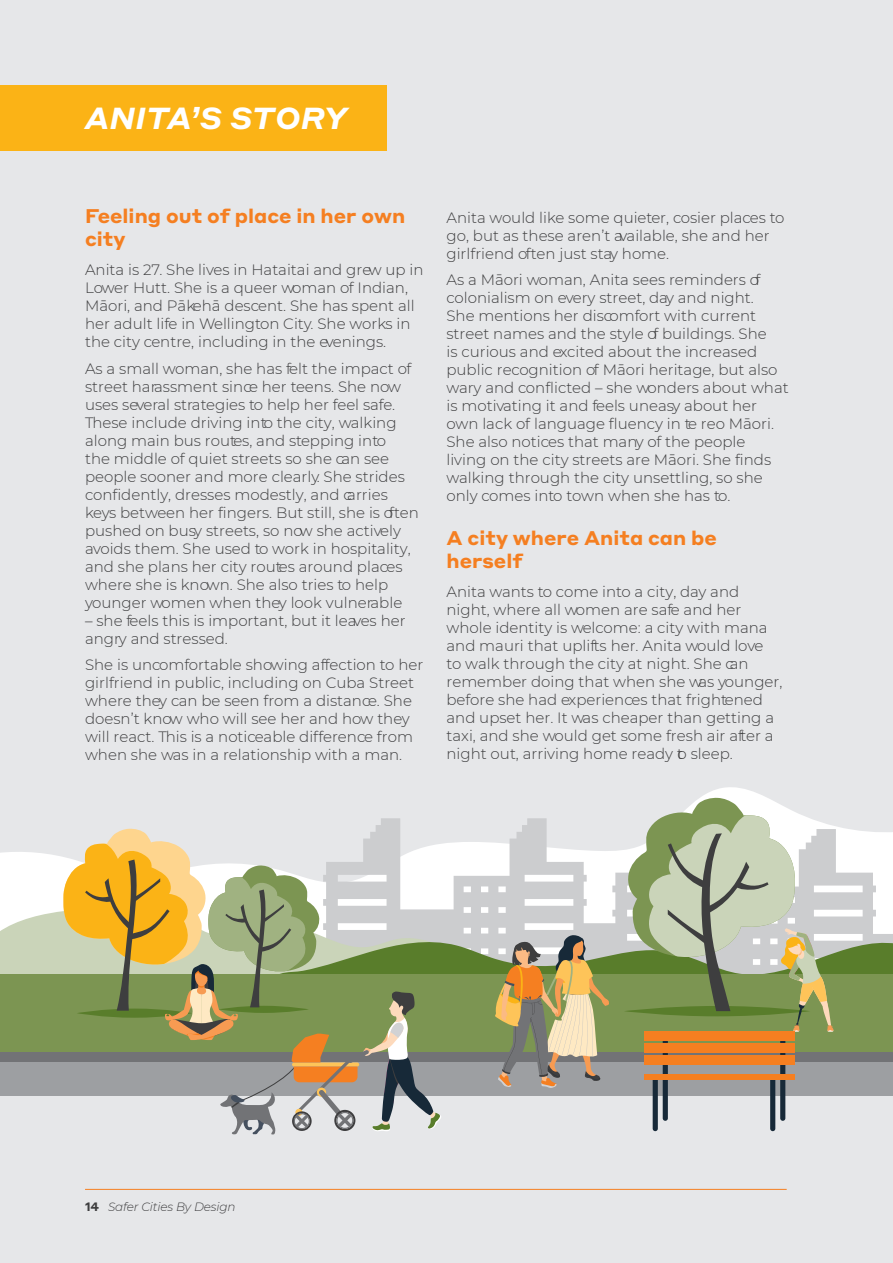
<style>
.page{position:relative;width:893px;height:1263px;background:#e6e7e9}
.page>*{position:absolute;margin:0;border:0;box-sizing:border-box;transform-origin:0 0}
.Subheading_20pt{font:italic 700 30px "Styrene A";letter-spacing:.01em;color:#fff}
.Subheading_-_orange{font:700 19.5px/22.5px "Styrene A";color:#f57f21}
.Body_Text_01{font:300 15px/18px "Montserrat";color:#3e3e3f}
.t1{font:italic 300 12px "Montserrat";letter-spacing:-.01em;color:#3e3e3f}
.s1{font-family:"Styrene A";font-weight:700;font-style:normal}
</style>
<div class="page">
<hr style="left:892px;top:332px;width:1px;height:85px;background:#9d9fa2">
<div style="left:0;top:85px;width:387px;height:65px;background:#fbb316"></div>
<svg style="left:0;top:787px;width:765px;height:122px"></svg>
<svg style="left:323px;top:818px;width:570px;height:120px"></svg>
<svg style="left:0;top:909px;width:556px;height:65px;background:#d2d7cb"></svg>
<div style="left:0;top:1028px;width:893px;height:67px;background:#9d9fa2"></div>
<div style="left:0;top:1043px;width:893px;height:19px;background:#727376"></div>
<svg style="left:441px;top:938px;width:452px;height:36px;background:#7c955c"></svg>
<div style="left:0;top:974px;width:893px;height:78px;background:#7c9552"></div>
<div style="left:624px;top:1006px;width:186px;height:10px;background:#728e47;border-radius:50%"></div>
<svg style="left:495px;top:935px;width:114px;height:153px"></svg>
<svg style="left:63px;top:828px;width:378px;height:306px"></svg>
<svg style="left:627px;top:797px;width:207px;height:334px"></svg>
<div style="left:644px;top:1074px;width:151px;height:5px;background:#f57f21"></div>
<div style="left:644px;top:1032px;width:151px;height:9px;background:#f57f21"></div>
<div style="left:644px;top:1044px;width:151px;height:9px;background:#f57f21"></div>
<div style="left:644px;top:1056px;width:151px;height:9px;background:#f57f21"></div>
<hr style="left:85px;top:1189px;width:702px;height:1px;background:#f57f21">
<p class="Subheading_20pt" style="left:85px;top:93px;width:264px">ANITA’S STORY</p>
<p class="Subheading_-_orange" style="left:85px;top:203px;width:322px">Feeling out of place in her own city</p>
<p class="Body_Text_01" style="left:85px;top:260px;width:340px">Anita is 27. She lives in Hataitai and grew up in Lower Hutt. She is a queer woman of Indian, Māori, and Pākehā descent. She has spent all her adult life in Wellington City. She works in the city centre, including in the evenings.</p>
<p class="Body_Text_01" style="left:85px;top:359px;width:335px">As a small woman, she has felt the impact of street harassment since her teens. She now uses several strategies to help her feel safe.<br>These include driving into the city, walking along main bus routes, and stepping into<br>the middle of quiet streets so she can see people sooner and more clearly. She strides confidently, dresses modestly, and carries keys between her fingers. But still, she is often pushed on busy streets, so now she actively avoids them. She used to work in hospitality, and she plans her city routes around places where she is known. She also tries to help younger women when they look vulnerable</p>
<p class="Body_Text_01" style="left:85px;top:611px;width:322px">– she feels this is important, but it leaves her angry and stressed.</p>
<p class="Body_Text_01" style="left:85px;top:655px;width:340px">She is uncomfortable showing affection to her girlfriend in public, including on Cuba Street where they can be seen from a distance. She doesn’t know who will see her and how they will react. This is a noticeable difference from when she was in a relationship with a man.</p>
<p class="Body_Text_01" style="left:446px;top:208px;width:340px">Anita would like some quieter, cosier places to go, but as these aren’t available, she and her girlfriend often just stay home.</p>
<p class="Body_Text_01" style="left:446px;top:271px;width:344px">As a Māori woman, Anita sees reminders of colonialism on every street, day and night.<br>She mentions her discomfort with current street names and the style of buildings. She<br>is curious and excited about the increased public recognition of Māori heritage, but also wary and conflicted – she wonders about what is motivating it and feels uneasy about her own lack of language fluency in te reo Māori.<br>She also notices that many of the people living on the city streets are Māori. She finds walking through the city unsettling, so she only comes into town when she has to.</p>
<p class="Subheading_-_orange" style="left:446px;top:525px;width:272px">A city where Anita can be herself</p>
<p class="Body_Text_01" style="left:446px;top:582px;width:337px">Anita wants to come into a city, day and night, where all women are safe and her whole identity is welcome: a city with mana and mauri that uplifts her. Anita would love<br>to walk through the city at night. She can remember doing that when she was younger, before she had experiences that frightened and upset her. It was cheaper than getting a taxi, and she would get some fresh air after a night out, arriving home ready to sleep.</p>
<p class="t1" style="left:85px;top:1198px;width:152px"><span class="s1">14</span> Safer Cities By Design</p>
</div>
